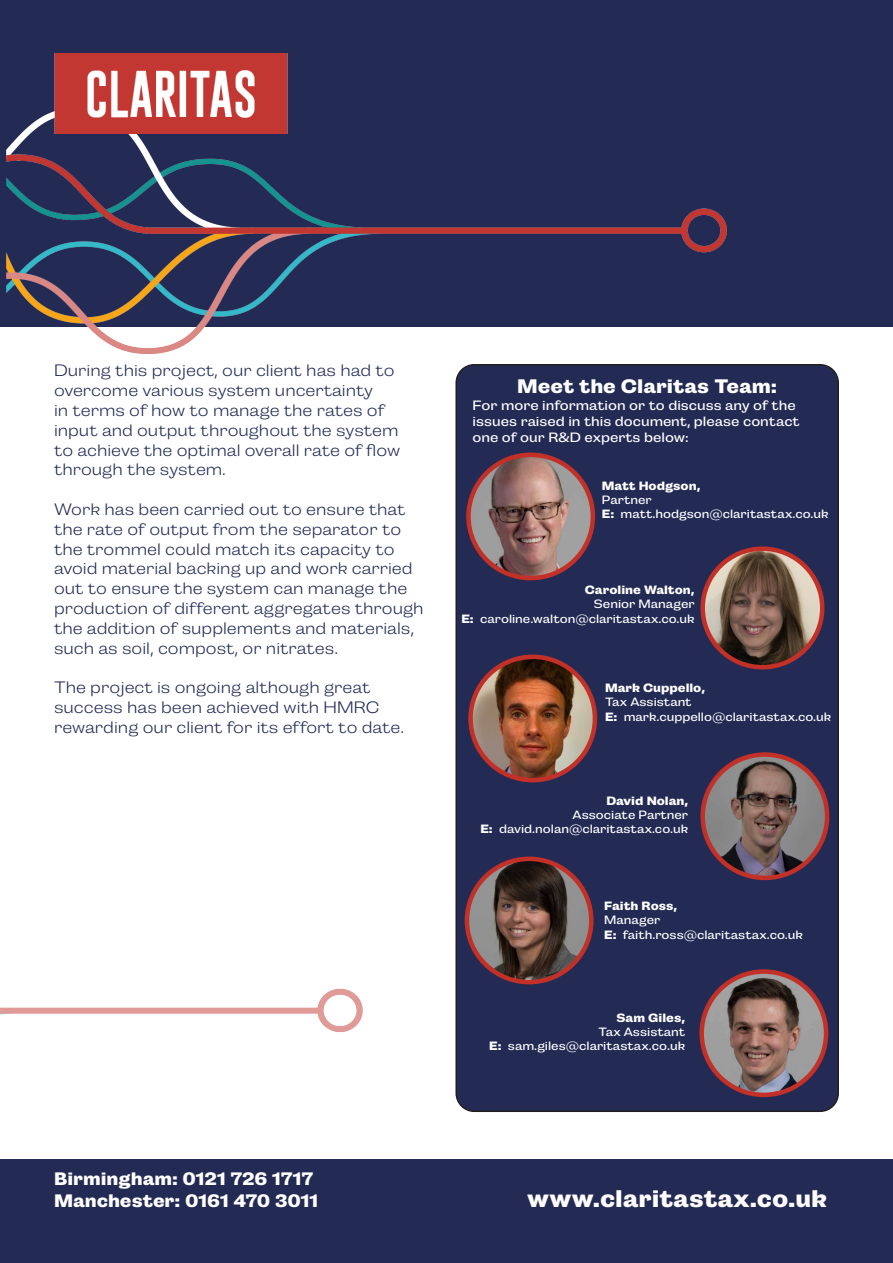
<style>
.page{position:relative;width:893px;height:1263px;background:#fff}
.page>*{position:absolute;margin:0;border:0;box-sizing:border-box;transform-origin:0 0}
.t1{font:700 24px "Campaign";letter-spacing:.005em;color:#fefcfd}
.t2{font:700 19.5px "Campaign";color:#fff}
.t3{font:700 18px "Campaign";color:#fff}
.t4{font:300 16.5px/19.8px "Campaign";color:#232b55}
.t5{font:13.5px/16.2px "Campaign";color:#fff}
.t6{font:12px "Campaign";color:#fff}
.t7{font:700 12px "Campaign";color:#fff}
.s1{font-weight:700}
</style>
<div class="page">
<div style="left:0;top:0;width:893px;height:327px;background:#232b55"></div>
<img style="left:6px;top:111px;width:721px;height:243px">
<img style="left:54px;top:53px;width:234px;height:80px">
<div style="left:0;top:1159px;width:893px;height:104px;background:#232b55"></div>
<div style="left:456px;top:365px;width:382px;height:746px;background:#232b55;border-radius:18px"></div>
<div style="left:455px;top:364px;width:384px;height:748px;border:2px solid #231f20;border-radius:18px"></div>
<img style="left:471px;top:657px;width:124px;height:123px">
<div style="left:468px;top:655px;width:129px;height:127px;border:4px solid #c33027;border-radius:50%"></div>
<img style="left:704px;top:754px;width:123px;height:124px">
<div style="left:700px;top:752px;width:129px;height:128px;border:4px solid #c33027;border-radius:50%"></div>
<img style="left:470px;top:861px;width:120px;height:121px">
<div style="left:465px;top:856px;width:129px;height:128px;border:4px solid #c33027;border-radius:50%"></div>
<img style="left:0;top:878px;width:470px;height:234px">
<img style="left:468px;top:457px;width:125px;height:121px">
<div style="left:466px;top:452px;width:129px;height:128px;border:4px solid #c33027;border-radius:50%"></div>
<img style="left:705px;top:550px;width:117px;height:117px">
<div style="left:700px;top:546px;width:124px;height:123px;border:4px solid #c33027;border-radius:50%"></div>
<img style="left:703px;top:971px;width:123px;height:124px">
<div style="left:699px;top:969px;width:129px;height:128px;border:4px solid #c33027;border-radius:50%"></div>
<p class="t4" style="left:54px;top:361px;width:348px">During this project, our client has had to overcome various system uncertainty<br>in terms of how to manage the rates of input and output throughout the system to achieve the optimal overall rate of flow through the system.</p>
<p class="t4" style="left:54px;top:499px;width:371px">Work has been carried out to ensure that the rate of output from the separator to the trommel could match its capacity to avoid material backing up and work carried out to ensure the system can manage the production of different aggregates through the addition of supplements and materials, such as soil, compost, or nitrates.</p>
<p class="t4" style="left:54px;top:678px;width:352px">The project is ongoing although great success has been achieved with HMRC rewarding our client for its effort to date.</p>
<p class="t2" style="left:517px;top:375px;width:261px">Meet the Claritas Team:</p>
<p class="t5" style="left:473px;top:397px;width:329px">For more information or to discuss any of the issues raised in this document, please contact one of our R&amp;D experts below:</p>
<p class="t7" style="left:602px;top:478px;width:100px">Matt Hodgson,</p>
<p class="t6" style="left:602px;top:493px;width:51px">Partner</p>
<p class="t6" style="left:602px;top:507px;width:228px"><span class="s1">E:</span> matt.hodgson@claritastax.co.uk</p>
<p class="t7" style="left:585px;top:583px;width:111px">Caroline Walton,</p>
<p class="t6" style="left:594px;top:597px;width:102px">Senior Manager</p>
<p class="t6" style="left:461px;top:612px;width:235px"><span class="s1">E:</span> caroline.walton@claritastax.co.uk</p>
<p class="t7" style="left:605px;top:680px;width:101px">Mark Cuppello,</p>
<p class="t6" style="left:605px;top:695px;width:88px">Tax Assistant</p>
<p class="t6" style="left:605px;top:709px;width:228px"><span class="s1">E:</span> mark.cuppello@claritastax.co.uk</p>
<p class="t7" style="left:606px;top:793px;width:83px">David Nolan,</p>
<p class="t6" style="left:573px;top:808px;width:117px">Associate Partner</p>
<p class="t6" style="left:480px;top:822px;width:209px"><span class="s1">E:</span> david.nolan@claritastax.co.uk</p>
<p class="t7" style="left:604px;top:899px;width:75px">Faith Ross,</p>
<p class="t6" style="left:604px;top:913px;width:58px">Manager</p>
<p class="t6" style="left:604px;top:928px;width:200px"><span class="s1">E:</span> faith.ross@claritastax.co.uk</p>
<p class="t7" style="left:616px;top:1010px;width:70px">Sam Giles,</p>
<p class="t6" style="left:598px;top:1025px;width:88px">Tax Assistant</p>
<p class="t6" style="left:489px;top:1039px;width:197px"><span class="s1">E:</span> sam.giles@claritastax.co.uk</p>
<p class="t3" style="left:54px;top:1169px;width:261px">Birmingham: 0121 726 1717</p>
<p class="t3" style="left:54px;top:1190px;width:266px">Manchester: 0161 470 3011</p>
<p class="t1" style="left:527px;top:1185px;width:301px">www.claritastax.co.uk</p>
</div>
